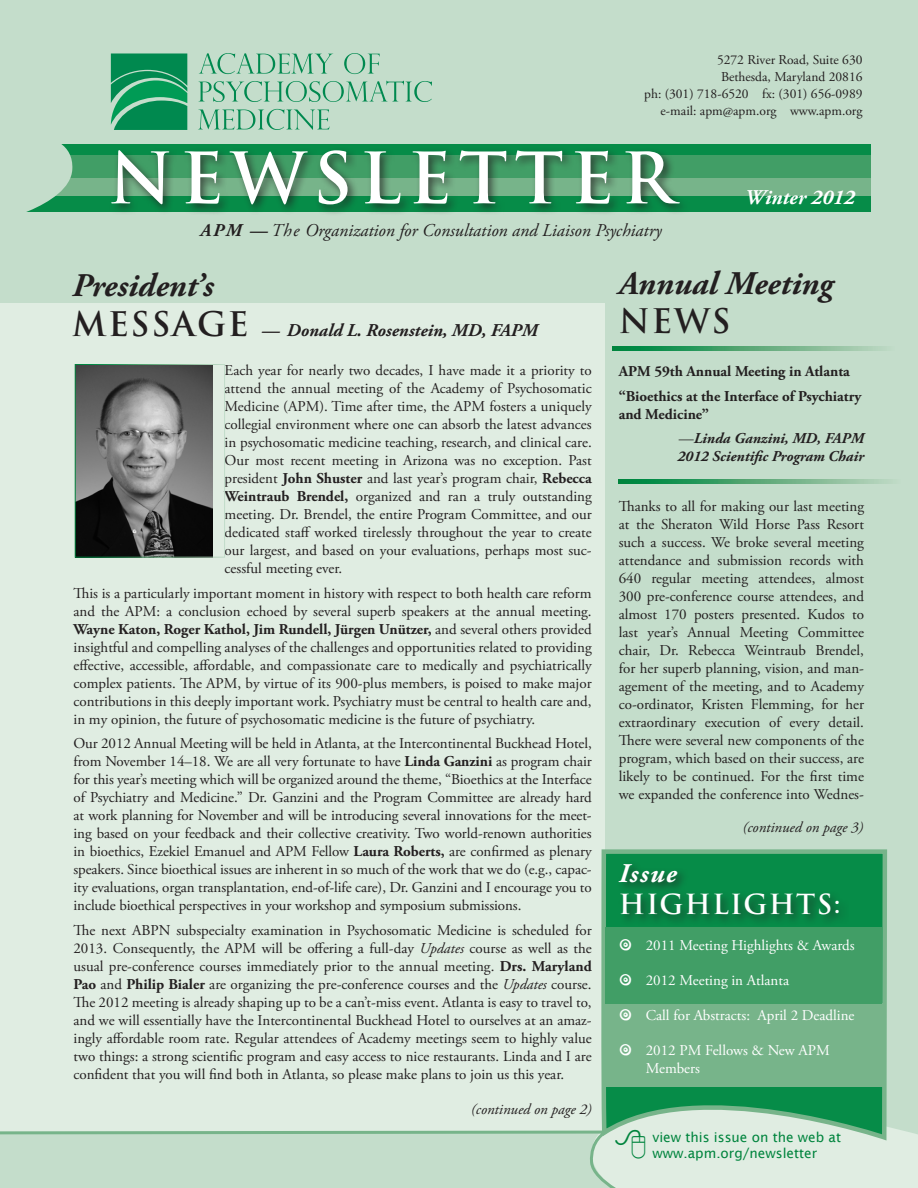
<style>
.page{position:relative;width:918px;height:1188px;background:#c4ddcb}
.page>*{position:absolute;margin:0;border:0;box-sizing:border-box;transform-origin:0 0}
.t1{font:700 69px "Trajan Pro";letter-spacing:.1em;color:#fff}
.t2{font:italic 700 33px "Adobe Garamond Pro";color:#231f20}
.t3{font:700 33px "Trajan Pro";color:#231f20}
.t4{font:700 27px "Trajan Pro";letter-spacing:.05em;color:#fff}
.t5{font:italic 700 27px "Adobe Garamond Pro";letter-spacing:.05em;color:#fff}
.t6{font:italic 700 21px "Adobe Garamond Pro";color:#fff}
.t7{font:italic 18px "Adobe Garamond Pro";color:#231f20}
.t8{font:italic 700 18px "Adobe Garamond Pro";color:#231f20}
.t9{font:15px/18px "Adobe Garamond Pro";color:#231f20;text-align:justify}
.t10{font:15px/18px "Adobe Garamond Pro";color:#fff}
.t11{font:700 15px/24.8px "Adobe Garamond Pro";color:#231f20}
.t12{font:italic 700 15px/24.8px "Adobe Garamond Pro";color:#231f20}
.t13{font:italic 15px "Adobe Garamond Pro";color:#231f20}
.t14{font:13.5px/17.1px "Adobe Garamond Pro";color:#231f20;text-align:right}
.t15{font:13.5px/16.2px "Lucida Sans";color:#00843d}
.s1{font-weight:700}
.s2{font-family:"Trajan Pro";font-style:normal;font-size:33px}
.s3{font-style:italic}
.s4{font-style:normal}
.s5{font-weight:400;font-style:normal}
</style>
<div class="page">
<div style="left:0;top:303px;width:605px;height:829px;background:#e0ede2"></div>
<svg style="left:619px;top:479px;width:270px;height:5px"></svg>
<svg style="left:613px;top:347px;width:270px;height:4px"></svg>
<svg style="left:199px;top:53px;width:134px;height:21px"></svg>
<svg style="left:344px;top:53px;width:36px;height:21px"></svg>
<svg style="left:198px;top:81px;width:234px;height:21px"></svg>
<svg style="left:198px;top:109px;width:132px;height:21px"></svg>
<svg style="left:111px;top:53px;width:76px;height:77px;background:#1a9760"></svg>
<div style="left:0;top:152px;width:871px;height:28px;background:#419e66"></div>
<div style="left:0;top:178px;width:871px;height:21px;background:#77b48a"></div>
<div style="left:0;top:144px;width:871px;height:10px;background:#068c48"></div>
<div style="left:0;top:196px;width:871px;height:16px;background:#068c48"></div>
<div style="left:108px;top:146px;width:583px;height:70px;background:#231f20;opacity:.7"></div>
<svg style="left:0;top:144px;width:75px;height:68px"></svg>
<svg style="left:601px;top:849px;width:286px;height:248px;background:#2e9a60"></svg>
<div style="left:616px;top:860px;width:234px;height:67px;background:#231f20;opacity:.7"></div>
<div style="left:604px;top:1003px;width:279px;height:83px;background:#77b48a"></div>
<div style="left:606px;top:927px;width:276px;height:76px;background:#419e66"></div>
<img style="left:77px;top:366px;width:136px;height:189px">
<div style="left:75px;top:364px;width:150px;height:193px;border:1px solid #fff"></div>
<svg style="left:0;top:1097px;width:918px;height:91px"></svg>
<p class="t14" style="left:644px;top:51px;width:220px">5272 River Road, Suite 630<br>Bethesda, Maryland 20816<br>ph: (301) 718-6520 fx: (301) 656-0989 e-mail: apm@apm.org www.apm.org</p>
<h1 class="t1" style="left:108px;top:135px;width:128px">NEWS</h1>
<h1 class="t1" style="left:360px;top:135px;width:315px">LETTER</h1>
<p class="t7" style="left:200px;top:219px;width:463px"><span class="s1">APM —</span> The Organization for Consultation and Liaison Psychiatry</p>
<h3 class="t6" style="left:745px;top:185px;width:112px">Winter 2012</h3>
<h2 class="t2" style="left:72px;top:267px;width:143px">President’s</h2>
<p class="t8" style="left:72px;top:320px;width:467px"><span class="s2">MESSAGE</span> — Donald L. Rosenstein, MD, FAPM</p>
<p class="t9" style="left:225px;top:362px;width:369px">Each year for nearly two decades, I have made it a priority to attend the annual meeting of the Academy of Psychosomatic Medicine (APM). Time after time, the APM fosters a uniquely collegial environment where one can absorb the latest advances in psychosomatic medicine teaching, research, and clinical care.<br>Our most recent meeting in Arizona was no exception. Past president <span class="s1">John Shuster</span> and last year’s program chair, <span class="s1">Rebecca Weintraub Brendel,</span> organized and ran a truly outstanding meeting. Dr. Brendel, the entire Program Committee, and our dedicated staff worked tirelessly throughout the year to create our largest, and based on your evaluations, perhaps most suc&shy;cessful meeting ever.</p>
<p class="t9" style="left:73px;top:585px;width:520px">This is a particularly important moment in history with respect to both health care reform and the APM: a conclusion echoed by several superb speakers at the annual meeting.<br><span class="s1">Wayne Katon, Roger Kathol, Jim Rundell, Jürgen Unützer,</span> and several others provided insightful and compelling analyses of the challenges and opportunities related to providing effective, accessible, affordable, and compassionate care to medically and psychiatrically complex patients. The APM, by virtue of its 900-plus members, is poised to make major contributions in this deeply important work. Psychiatry must be central to health care and, in my opinion, the future of psychosomatic medicine is the future of psychiatry.</p>
<p class="t9" style="left:73px;top:735px;width:520px">Our 2012 Annual Meeting will be held in Atlanta, at the Intercontinental Buckhead Hotel, from November 14–18. We are all very fortunate to have <span class="s1">Linda Ganzini</span> as program chair for this year’s meeting which will be organized around the theme, “Bioethics at the Interface of Psychiatry and Medicine.” Dr. Ganzini and the Program Committee are already hard at work planning for November and will be introducing several innovations for the meet&shy;ing based on your feedback and their collective creativity. Two world-renown authorities in bioethics, Ezekiel Emanuel and APM Fellow <span class="s1">Laura Roberts,</span> are confirmed as plenary speakers. Since bioethical issues are inherent in so much of the work that we do (e.g., capac&shy;ity evaluations, organ transplantation, end-of-life care), Dr. Ganzini and I encourage you to include bioethical perspectives in your workshop and symposium submissions.</p>
<p class="t9" style="left:73px;top:922px;width:520px">The next ABPN subspecialty examination in Psychosomatic Medicine is scheduled for 2013. Consequently, the APM will be offering a full-day <span class="s3">Updates</span> course as well as the usual pre-conference courses immediately prior to the annual meeting. <span class="s1">Drs. Maryland Pao</span> and <span class="s1">Philip Bialer</span> are organizing the pre-conference courses and the <span class="s3">Updates</span> course.<br>The 2012 meeting is already shaping up to be a can’t-miss event. Atlanta is easy to travel to, and we will essentially have the Intercontinental Buckhead Hotel to ourselves at an amaz&shy;ingly affordable room rate. Regular attendees of Academy meetings seem to highly value two things: a strong scientific program and easy access to nice restaurants. Linda and I are confident that you will find both in Atlanta, so please make plans to join us this year.</p>
<p class="t13" style="left:471px;top:1101px;width:122px">(continued on page 2)</p>
<h2 class="t2" style="left:619px;top:264px;width:216px">Annual Meeting</h2>
<h2 class="t3" style="left:619px;top:301px;width:114px">NEWS</h2>
<p class="t11" style="left:619px;top:359px;width:244px">APM 59th Annual Meeting in Atlanta “Bioethics at the Interface of Psychiatry</p>
<p class="t12" style="left:679px;top:402px;width:187px;text-indent:-60px"><span class="s4">and Medicine”<br></span><span class="s5">—</span>Linda Ganzini, MD, FAPM</p>
<p class="t12" style="left:678px;top:445px;width:188px">2012 Scientific Program Chair</p>
<p class="t9" style="left:619px;top:497px;width:247px">Thanks to all for making our last meeting at the Sheraton Wild Horse Pass Resort such a success. We broke several meeting attendance and submission records with 640 regular meeting attendees, almost 300 pre-conference course attendees, and almost 170 posters presented. Kudos to last year’s Annual Meeting Committee chair, Dr. Rebecca Weintraub Brendel, for her superb planning, vision, and man&shy;agement of the meeting, and to Academy co-ordinator, Kristen Flemming, for her extraordinary execution of every detail.<br>There were several new components of the program, which based on their success, are likely to be continued. For the first time we expanded the conference into Wednes-</p>
<p class="t13" style="left:743px;top:818px;width:122px">(continued on page 3)</p>
<h3 class="t5" style="left:619px;top:858px;width:59px">Issue</h3>
<h3 class="t4" style="left:619px;top:888px;width:223px">HIGHLIGHTS:</h3>
<p class="t10" style="left:646px;top:937px;width:210px">2011 Meeting Highlights &amp; Awards</p>
<p class="t10" style="left:646px;top:972px;width:145px">2012 Meeting in Atlanta</p>
<p class="t10" style="left:646px;top:1007px;width:210px">Call for Abstracts: April 2 Deadline</p>
<p class="t10" style="left:646px;top:1042px;width:186px">2012 PM Fellows &amp; New APM<br>Members</p>
<p class="t15" style="left:652px;top:1129px;width:190px">view this issue on the web at www.apm.org/newsletter</p>
</div>
